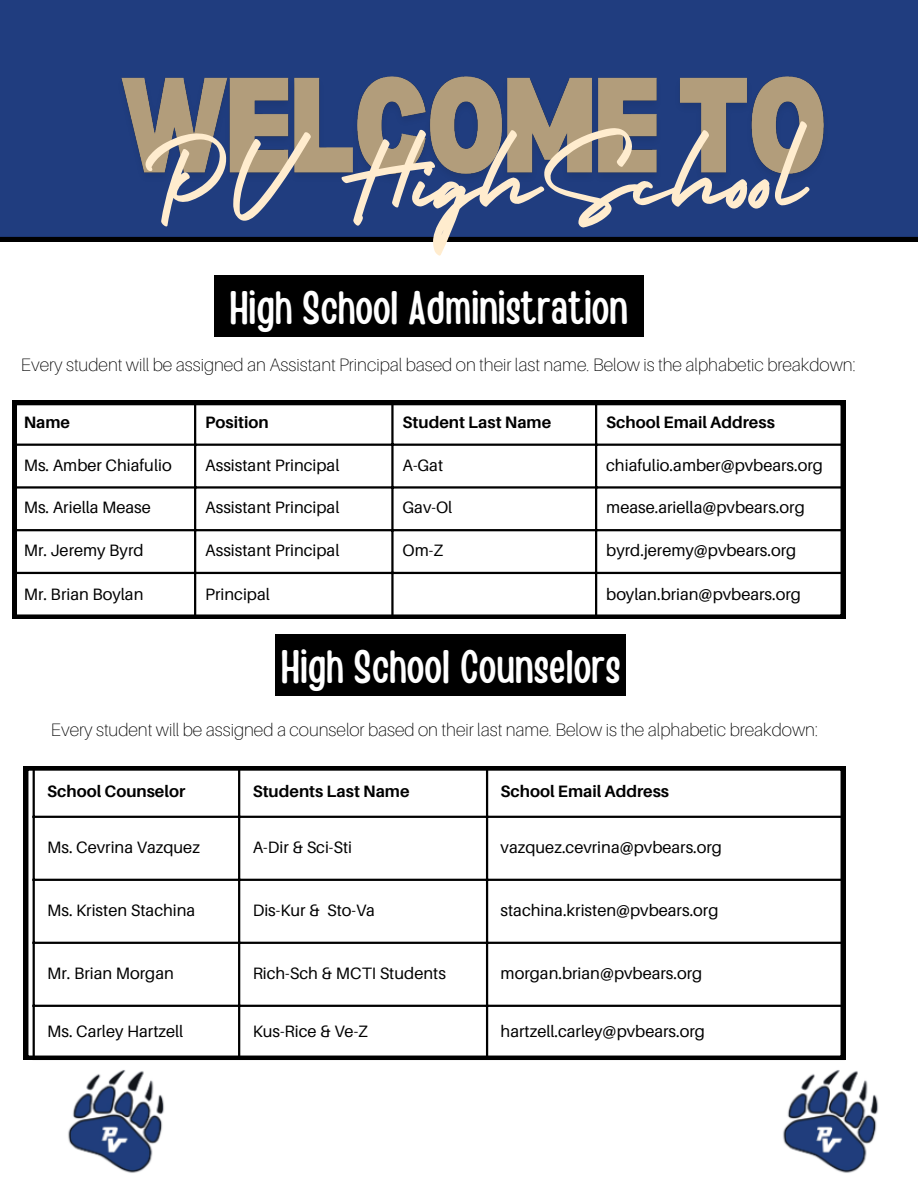
<style>
.page{position:relative;width:918px;height:1188px;background:#fff}
.page>*{position:absolute;margin:0;border:0;box-sizing:border-box;transform-origin:0 0}
.t1{font:120.75px "Holiday";color:#ffecce}
.t2{font:46.65px "Handy Casual Condensed";color:#fff}
.t3{font:100 18px "Aileron";color:#000}
.t4{font:16.5px "Aileron";color:#000}
.t5{font:700 16.5px "Aileron";color:#000}
</style>
<div class="page">
<div style="left:0;top:0;width:918px;height:241px;background:#203d7f"></div>
<img style="left:68px;top:1070px;width:96px;height:103px">
<img style="left:783px;top:1070px;width:96px;height:103px">
<svg style="left:24px;top:766px;width:819px;height:294px"></svg>
<svg style="left:15px;top:403px;width:828px;height:214px"></svg>
<hr style="left:33px;top:768px;width:2px;height:290px;background:#000">
<hr style="left:238px;top:768px;width:2px;height:290px;background:#000">
<hr style="left:486px;top:768px;width:2px;height:290px;background:#000">
<hr style="left:843px;top:768px;width:2px;height:290px;background:#000">
<hr style="left:33px;top:766px;width:812px;height:2px;background:#000">
<hr style="left:33px;top:816px;width:812px;height:2px;background:#000">
<hr style="left:33px;top:879px;width:812px;height:2px;background:#000">
<hr style="left:33px;top:942px;width:812px;height:2px;background:#000">
<hr style="left:33px;top:1005px;width:812px;height:2px;background:#000">
<hr style="left:33px;top:1058px;width:812px;height:2px;background:#000">
<hr style="left:13px;top:403px;width:2px;height:214px;background:#000">
<hr style="left:194px;top:403px;width:2px;height:214px;background:#000">
<hr style="left:391px;top:403px;width:3px;height:214px;background:#000">
<hr style="left:595px;top:403px;width:2px;height:214px;background:#000">
<hr style="left:843px;top:403px;width:2px;height:214px;background:#000">
<hr style="left:13px;top:401px;width:832px;height:2px;background:#000">
<hr style="left:13px;top:444px;width:832px;height:2px;background:#000">
<hr style="left:13px;top:486px;width:832px;height:3px;background:#000">
<hr style="left:13px;top:529px;width:832px;height:2px;background:#000">
<hr style="left:13px;top:572px;width:832px;height:2px;background:#000">
<hr style="left:13px;top:617px;width:832px;height:2px;background:#000">
<div style="left:214px;top:276px;width:430px;height:61px;background:#000"></div>
<div style="left:276px;top:634px;width:350px;height:61px;background:#000"></div>
<img style="left:109px;top:49px;width:727px;height:143px">
<p class="t1" style="left:142px;top:88px;width:665px">PV HighSchool</p>
<p class="t2" style="left:229px;top:278px;width:400px">High School Administration</p>
<p class="t3" style="left:21px;top:354px;width:836px">Every student will be assigned an Assistant Principal based on their last name. Below is the alphabetic breakdown:</p>
<p class="t5" style="left:24px;top:412px;width:48px">Name</p>
<p class="t5" style="left:205px;top:412px;width:65px">Position</p>
<p class="t5" style="left:403px;top:412px;width:150px">Student Last Name</p>
<p class="t5" style="left:606px;top:412px;width:170px">School Email Address</p>
<p class="t4" style="left:24px;top:455px;width:149px">Ms. Amber Chiafulio</p>
<h3 class="t4" style="left:205px;top:455px;width:136px">Assistant Principal</h3>
<p class="t4" style="left:403px;top:455px;width:42px">A-Gat</p>
<p class="t4" style="left:606px;top:455px;width:218px">chiafulio.amber@pvbears.org</p>
<p class="t4" style="left:24px;top:497px;width:129px">Ms. Ariella Mease</p>
<p class="t4" style="left:205px;top:497px;width:136px">Assistant Principal</p>
<p class="t4" style="left:403px;top:497px;width:51px">Gav-Ol</p>
<p class="t4" style="left:606px;top:497px;width:200px">mease.ariella@pvbears.org</p>
<p class="t4" style="left:24px;top:540px;width:121px">Mr. Jeremy Byrd</p>
<p class="t4" style="left:205px;top:540px;width:136px">Assistant Principal</p>
<p class="t4" style="left:403px;top:540px;width:42px">Om-Z</p>
<p class="t4" style="left:606px;top:540px;width:192px">byrd.jeremy@pvbears.org</p>
<p class="t4" style="left:24px;top:584px;width:121px">Mr. Brian Boylan</p>
<p class="t4" style="left:205px;top:584px;width:66px">Principal</p>
<p class="t4" style="left:606px;top:584px;width:196px">boylan.brian@pvbears.org</p>
<p class="t2" style="left:281px;top:637px;width:341px">High School Counselors</p>
<p class="t3" style="left:51px;top:719px;width:769px">Every student will be assigned a counselor based on their last name. Below is the alphabetic breakdown:</p>
<p class="t5" style="left:47px;top:781px;width:140px">School Counselor</p>
<p class="t5" style="left:253px;top:781px;width:158px">Students Last Name</p>
<p class="t5" style="left:501px;top:781px;width:170px">School Email Address</p>
<p class="t4" style="left:47px;top:837px;width:154px">Ms. Cevrina Vazquez</p>
<p class="t4" style="left:253px;top:837px;width:101px">A-Dir &amp; Sci-Sti</p>
<p class="t4" style="left:501px;top:837px;width:223px">vazquez.cevrina@pvbears.org</p>
<p class="t4" style="left:47px;top:900px;width:150px">Ms. Kristen Stachina</p>
<p class="t4" style="left:253px;top:900px;width:124px">Dis-Kur &amp; Sto-Va</p>
<p class="t4" style="left:501px;top:900px;width:219px">stachina.kristen@pvbears.org</p>
<p class="t4" style="left:47px;top:963px;width:128px">Mr. Brian Morgan</p>
<p class="t4" style="left:253px;top:963px;width:195px">Rich-Sch &amp; MCTI Students</p>
<p class="t4" style="left:501px;top:963px;width:203px">morgan.brian@pvbears.org</p>
<p class="t4" style="left:47px;top:1021px;width:138px">Ms. Carley Hartzell</p>
<p class="t4" style="left:253px;top:1021px;width:117px">Kus-Rice &amp; Ve-Z</p>
<p class="t4" style="left:501px;top:1021px;width:206px">hartzell.carley@pvbears.org</p>
</div>
